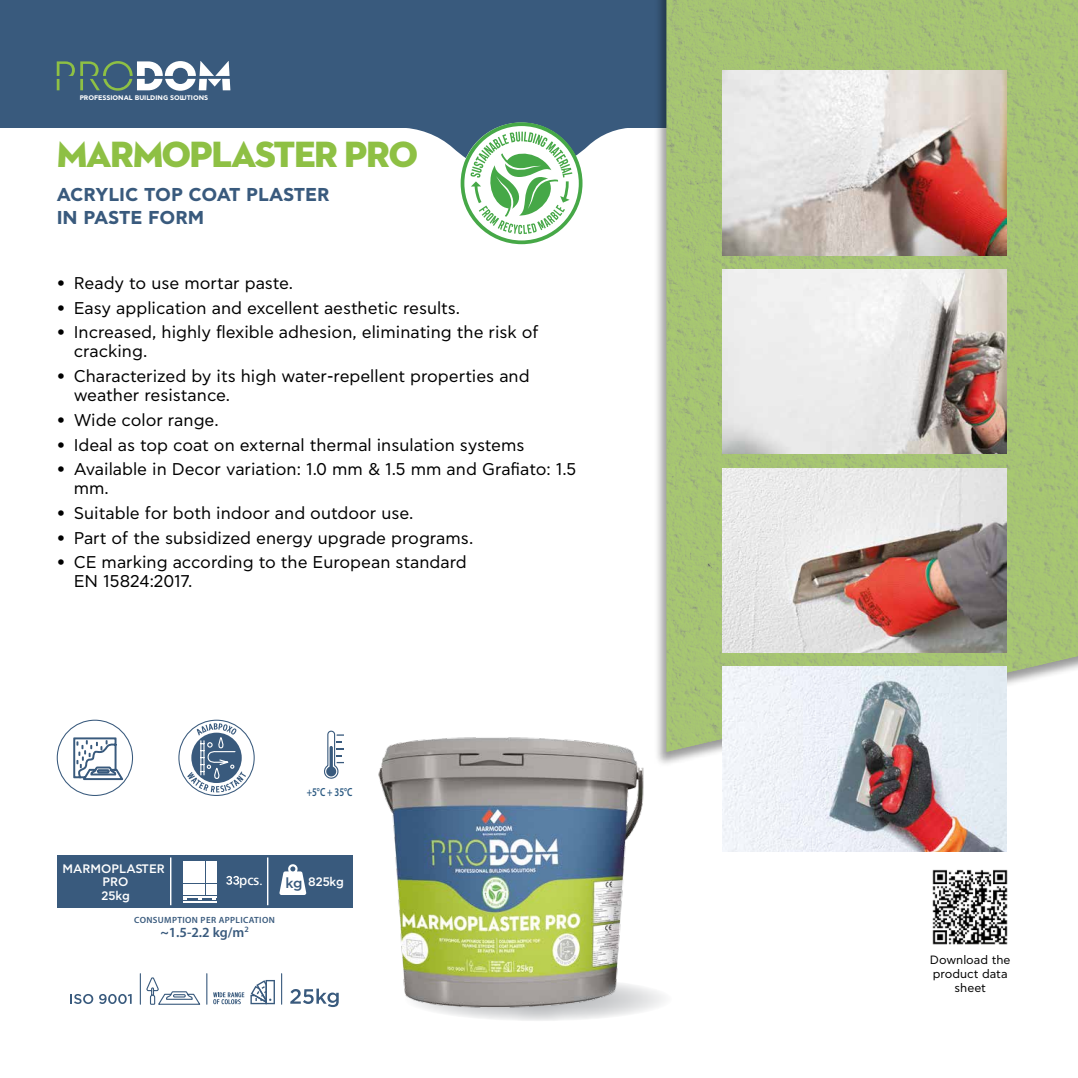
<style>
.page{position:relative;width:1078px;height:1078px;background:#fff}
.page>*{position:absolute;margin:0;border:0;box-sizing:border-box;transform-origin:0 0}
.t1{font:37.2px "Neutraface 2 Display Titling";letter-spacing:-.04em;color:#8ec044}
.t2{font:700 18.6px/22.4px "CF Asty Std";color:#395a7d}
.t3{font:17px/19px "CF Asty Std";color:#000}
.t4{font:500 14.2px "CF Asty Std";color:#395a7d}
.t5{font:600 14px "Myriad Pro";color:#395a7d}
.t6{font:14px "PF Catalog";color:#fff}
.t7{font:500 12.2px/13.6px "CF Asty Std";color:#fff;text-align:center}
.t8{font:12px/14px "CF Asty Std";color:#000;text-align:center}
.t9{font:600 11.8px "Myriad Pro";color:#2c5a82;scale:.77 1}
.t10{font:600 9px "Myriad Pro";letter-spacing:.04em;color:#395a7d}
.t11{font:700 6.6px "CF Asty Std";color:#fff}
.s1{font-family:"Minion Pro"}
</style>
<div class="page">
<div style="left:0;top:0;width:1077px;height:128px;background:#395a7d"></div>
<svg style="left:407px;top:128px;width:220px;height:26px"></svg>
<svg style="left:460px;top:122px;width:122px;height:122px"></svg>
<div style="left:654px;top:0;width:423px;height:767px;background:#000;opacity:.4"></div>
<img style="left:666px;top:0;width:411px;height:751px">
<svg style="left:57px;top:61px;width:173px;height:30px"></svg>
<img style="left:722px;top:71px;width:284px;height:184px">
<img style="left:722px;top:269px;width:284px;height:185px">
<img style="left:722px;top:468px;width:284px;height:184px">
<img style="left:722px;top:666px;width:284px;height:184px">
<div style="left:178px;top:719px;width:77px;height:76px;border:1px solid #395a7d;border-radius:50%"></div>
<svg style="left:187px;top:723px;width:59px;height:69px"></svg>
<div style="left:57px;top:719px;width:76px;height:76px;border:1px solid #395a7d;border-radius:50%"></div>
<svg style="left:73px;top:737px;width:50px;height:43px"></svg>
<img style="left:320px;top:695px;width:367px;height:326px">
<img style="left:932px;top:869px;width:76px;height:76px">
<div style="left:57px;top:854px;width:295px;height:53px;background:#395a7d"></div>
<svg style="left:226px;top:876px;width:13px;height:8px"></svg>
<svg style="left:279px;top:864px;width:27px;height:30px"></svg>
<hr style="left:170px;top:857px;width:1px;height:48px;background:#fff">
<hr style="left:267px;top:857px;width:1px;height:48px;background:#fff">
<svg style="left:323px;top:730px;width:21px;height:49px"></svg>
<svg style="left:290px;top:988px;width:48px;height:18px"></svg>
<hr style="left:206px;top:973px;width:1px;height:30px;background:#395a7d">
<hr style="left:281px;top:973px;width:1px;height:30px;background:#395a7d">
<hr style="left:140px;top:973px;width:1px;height:30px;background:#395a7d">
<svg style="left:250px;top:980px;width:25px;height:23px"></svg>
<svg style="left:213px;top:992px;width:31px;height:11px"></svg>
<svg style="left:146px;top:977px;width:55px;height:28px"></svg>
<svg style="left:70px;top:994px;width:23px;height:9px"></svg>
<svg style="left:99px;top:994px;width:33px;height:9px"></svg>
<div style="left:183px;top:860px;width:10px;height:11px;background:#fff"></div>
<div style="left:194px;top:860px;width:11px;height:11px;background:#fff"></div>
<div style="left:206px;top:860px;width:10px;height:11px;background:#fff"></div>
<div style="left:206px;top:872px;width:10px;height:10px;background:#fff"></div>
<div style="left:194px;top:872px;width:11px;height:10px;background:#fff"></div>
<div style="left:183px;top:872px;width:10px;height:10px;background:#fff"></div>
<div style="left:206px;top:884px;width:10px;height:10px;background:#fff"></div>
<div style="left:194px;top:884px;width:11px;height:10px;background:#fff"></div>
<div style="left:183px;top:884px;width:10px;height:10px;background:#fff"></div>
<hr style="left:183px;top:895px;width:33px;height:2px;background:#fff">
<hr style="left:183px;top:900px;width:33px;height:2px;background:#fff">
<p class="t11" style="left:80px;top:94px;width:130px">PROFESSIONAL BUILDING SOLUTIONS</p>
<h1 class="t1" style="left:57px;top:131px;width:362px">MARMOPLASTER PRO</h1>
<p class="t2" style="left:57px;top:185px;width:274px">ACRYLIC TOP COAT PLASTER<br>IN PASTE FORM</p>
<p class="t3" style="left:57px;top:274px;width:238px">• Ready to use mortar paste.</p>
<p class="t3" style="left:57px;top:299px;width:405px">• Easy application and excellent aesthetic results.</p>
<p class="t3" style="left:74px;top:323px;width:466px;text-indent:-17px">• Increased, highly flexible adhesion, eliminating the risk of cracking.</p>
<p class="t3" style="left:74px;top:367px;width:457px;text-indent:-17px">• Characterized by its high water-repellent properties and weather resistance.</p>
<p class="t3" style="left:57px;top:411px;width:163px">• Wide color range.</p>
<p class="t3" style="left:57px;top:435px;width:469px">• Ideal as top coat on external thermal insulation systems</p>
<p class="t3" style="left:74px;top:460px;width:504px;text-indent:-17px">• Available in Decor variation: 1.0 mm &amp; 1.5 mm and Grafiato: 1.5 mm.</p>
<p class="t3" style="left:57px;top:504px;width:358px">• Suitable for both indoor and outdoor use.</p>
<p class="t3" style="left:57px;top:528px;width:418px">• Part of the subsidized energy upgrade programs.</p>
<p class="t3" style="left:74px;top:553px;width:394px;text-indent:-17px">• CE marking according to the European standard<br>EN 15824:2017.</p>
<p class="t7" style="left:63px;top:862px;width:104px">MARMOPLASTER<br>PRO<br>25kg</p>
<p class="t9" style="left:306px;top:784px;width:61px">+5°C + 35°C</p>
<p class="t7" style="left:308px;top:874px;width:37px">825kg</p>
<p class="t6" style="left:239px;top:872px;width:25px">pcs<span class="s1">.</span></p>
<p class="t4" style="left:285px;top:875px;width:19px">kg</p>
<p class="t10" style="left:134px;top:914px;width:142px">CONSUMPTION PER APPLICATION</p>
<p class="t5" style="left:160px;top:923px;width:90px">~1.5-2.2 kg/m<sup>2</sup></p>
<p class="t8" style="left:929px;top:953px;width:82px">Download the product data sheet</p>
</div>
